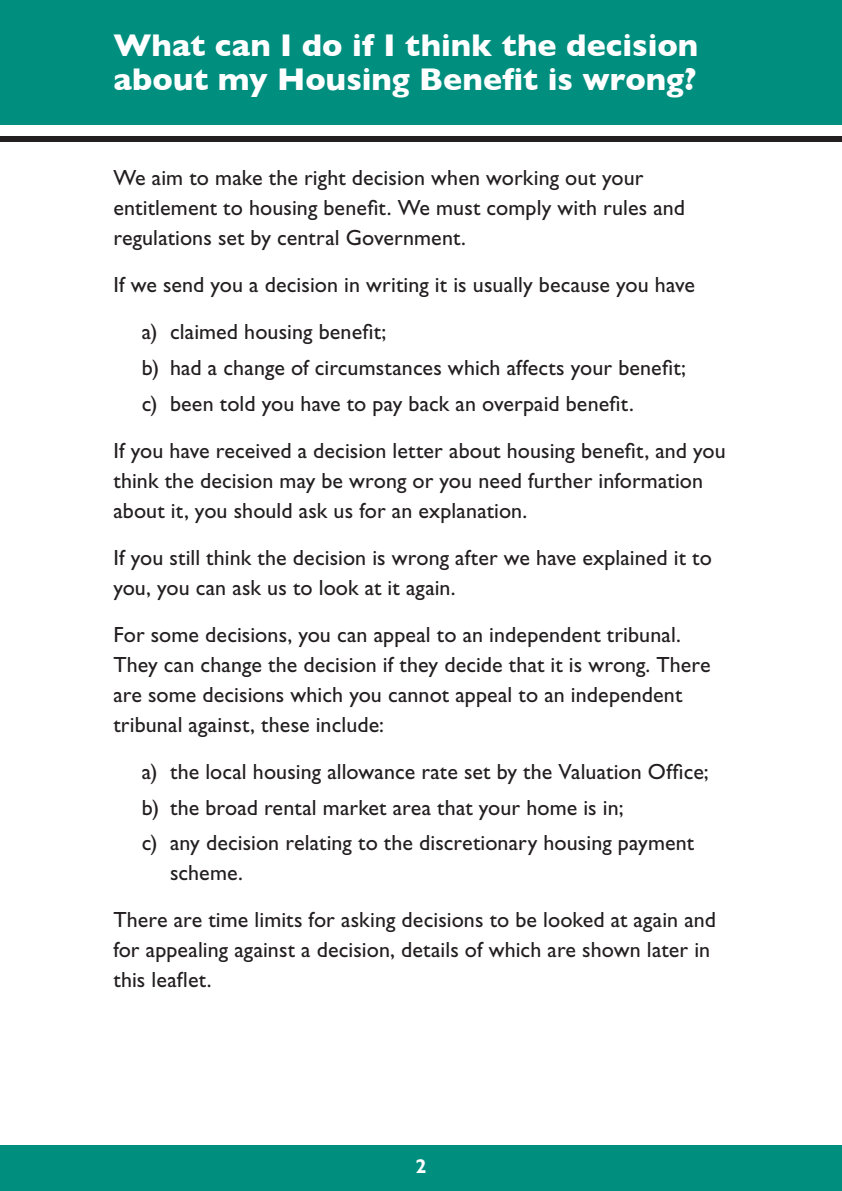
<style>
.page{position:relative;width:842px;height:1191px;background:#fff}
.page>*{position:absolute;margin:0;border:0;box-sizing:border-box;transform-origin:0 0}
.t1{font:700 32px/34px "Gill Sans";color:#fff}
.t2{font:22px/30px "Gill Sans Std";letter-spacing:.005em;color:#231f20}
.t3{font:700 20px "Gill Sans Std";color:#fff}
</style>
<div class="page">
<div style="left:0;top:0;width:842px;height:125px;background:#008e7f"></div>
<div style="left:0;top:1145px;width:842px;height:46px;background:#008e7f"></div>
<div style="left:0;top:136px;width:842px;height:6px;background:#231f20"></div>
<h1 class="t1" style="left:113px;top:28px;width:586px">What can I do if I think the decision about my Housing Benefit is wrong?</h1>
<p class="t2" style="left:113px;top:163px;width:573px">We aim to make the right decision when working out your entitlement to housing benefit. We must comply with rules and regulations set by central Government.</p>
<p class="t2" style="left:142px;top:261px;width:555px;line-height:47px;text-indent:-28px">If we send you a decision in writing it is usually because you have a) claimed housing benefit;</p>
<p class="t2" style="left:142px;top:350px;width:546px;line-height:35.6px">b) had a change of circumstances which affects your benefit; c) been told you have to pay back an overpaid benefit.</p>
<p class="t2" style="left:113px;top:435px;width:614px">If you have received a decision letter about housing benefit, and you think the decision may be wrong or you need further information about it, you should ask us for an explanation.</p>
<p class="t2" style="left:113px;top:542px;width:600px">If you still think the decision is wrong after we have explained it to you, you can ask us to look at it again.</p>
<p class="t2" style="left:113px;top:619px;width:599px">For some decisions, you can appeal to an independent tribunal.<br>They can change the decision if they decide that it is wrong. There are some decisions which you cannot appeal to an independent tribunal against, these include:</p>
<p class="t2" style="left:142px;top:753px;width:568px;line-height:35.6px">a) the local housing allowance rate set by the Valuation Office; b) the broad rental market area that your home is in;<br>c) any decision relating to the discretionary housing payment</p>
<p class="t2" style="left:113px;top:849px;width:604px;line-height:47px;text-indent:57px">scheme.<br>There are time limits for asking decisions to be looked at again and</p>
<p class="t2" style="left:113px;top:935px;width:598px">for appealing against a decision, details of which are shown later in this leaflet.</p>
<p class="t3" style="left:415px;top:1154px;width:13px">2</p>
</div>
